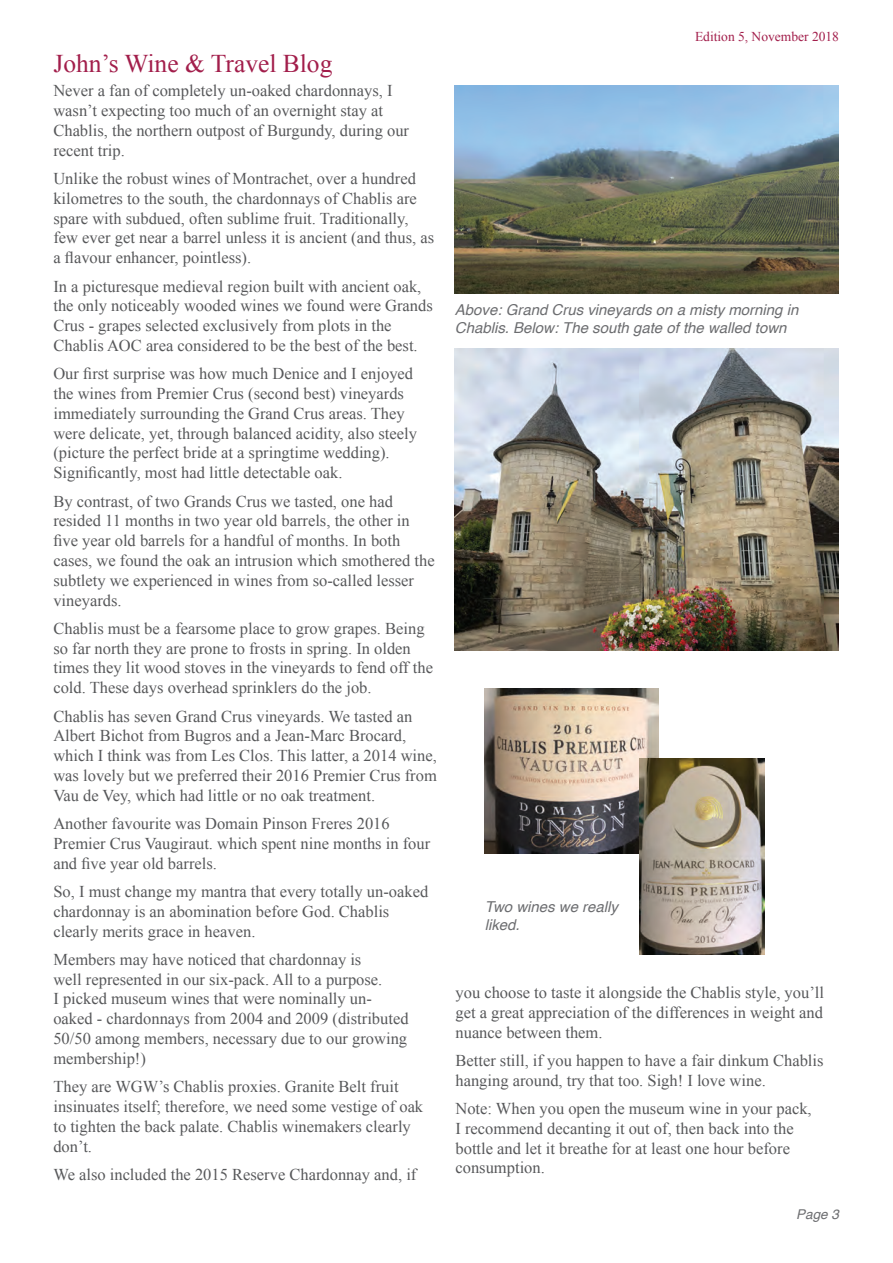
<style>
.page{position:relative;width:893px;height:1263px;background:#fff}
.page>*{position:absolute;margin:0;border:0;box-sizing:border-box;transform-origin:0 0}
.t1{font:25.5px "Times New Roman";color:#a21e4b}
.t2{font:16.5px/19.8px "Times New Roman";color:#57585a}
.t3{font:italic 15px/18px "Helvetica";color:#6c6d70}
.t4{font:13.5px "Times New Roman";color:#a21e4b}
.t5{font:italic 13.5px "Helvetica";color:#6c6d70}
</style>
<div class="page">
<img style="left:485px;top:688px;width:173px;height:165px">
<img style="left:639px;top:758px;width:126px;height:196px">
<img style="left:455px;top:86px;width:384px;height:207px">
<img style="left:455px;top:349px;width:383px;height:302px">
<h1 class="t1" style="left:53px;top:46px;width:281px">John’s Wine &amp; Travel Blog</h1>
<p class="t2" style="left:53px;top:81px;width:357px">Never a fan of completely un-oaked chardonnays, I wasn’t expecting too much of an overnight stay at Chablis, the northern outpost of Burgundy, during our recent trip.</p>
<p class="t2" style="left:53px;top:168px;width:382px">Unlike the robust wines of Montrachet, over a hundred kilometres to the south, the chardonnays of Chablis are spare with subdued, often sublime fruit. Traditionally, few ever get near a barrel unless it is ancient (and thus, as a flavour enhancer, pointless).</p>
<p class="t2" style="left:53px;top:276px;width:381px">In a picturesque medieval region built with ancient oak, the only noticeably wooded wines we found were Grands Crus - grapes selected exclusively from plots in the Chablis AOC area considered to be the best of the best.</p>
<p class="t2" style="left:53px;top:363px;width:365px">Our first surprise was how much Denice and I enjoyed the wines from Premier Crus (second best) vineyards immediately surrounding the Grand Crus areas. They were delicate, yet, through balanced acidity, also steely (picture the perfect bride at a springtime wedding).<br>Significantly, most had little detectable oak.</p>
<p class="t2" style="left:53px;top:491px;width:383px">By contrast, of two Grands Crus we tasted, one had resided 11 months in two year old barrels, the other in five year old barrels for a handful of months. In both cases, we found the oak an intrusion which smothered the subtlety we experienced in wines from so-called lesser vineyards.</p>
<p class="t2" style="left:53px;top:618px;width:381px">Chablis must be a fearsome place to grow grapes. Being so far north they are prone to frosts in spring. In olden times they lit wood stoves in the vineyards to fend off the cold. These days overhead sprinklers do the job.</p>
<p class="t2" style="left:53px;top:706px;width:385px">Chablis has seven Grand Crus vineyards. We tasted an Albert Bichot from Bugros and a Jean-Marc Brocard, which I think was from Les Clos. This latter, a 2014 wine, was lovely but we preferred their 2016 Premier Crus from Vau de Vey, which had little or no oak treatment.</p>
<p class="t2" style="left:53px;top:813px;width:378px">Another favourite was Domain Pinson Freres 2016<br>Premier Crus Vaugiraut. which spent nine months in four and five year old barrels.</p>
<p class="t2" style="left:53px;top:881px;width:376px">So, I must change my mantra that every totally un-oaked chardonnay is an abomination before God. Chablis clearly merits grace in heaven.</p>
<p class="t2" style="left:53px;top:949px;width:357px">Members may have noticed that chardonnay is<br>well represented in our six-pack. All to a purpose.<br>I picked museum wines that were nominally un&shy;oaked - chardonnays from 2004 and 2009 (distributed 50/50 among members, necessary due to our growing membership!)</p>
<p class="t2" style="left:53px;top:1076px;width:371px">They are WGW’s Chablis proxies. Granite Belt fruit insinuates itself; therefore, we need some vestige of oak to tighten the back palate. Chablis winemakers clearly don’t.</p>
<p class="t2" style="left:53px;top:1164px;width:364px">We also included the 2015 Reserve Chardonnay and, if</p>
<p class="t4" style="left:695px;top:28px;width:145px">Edition 5, November 2018</p>
<p class="t3" style="left:455px;top:301px;width:345px">Above: Grand Crus vineyards on a misty morning in<br>Chablis. Below: The south gate of the walled town</p>
<p class="t3" style="left:485px;top:898px;width:135px">Two wines we really liked.</p>
<p class="t2" style="left:455px;top:982px;width:370px;text-align:justify">you choose to taste it alongside the Chablis style, you’ll get a great appreciation of the differences in weight and nuance between them.</p>
<p class="t2" style="left:455px;top:1050px;width:370px">Better still, if you happen to have a fair dinkum Chablis hanging around, try that too. Sigh! I love wine.</p>
<p class="t2" style="left:455px;top:1098px;width:358px">Note: When you open the museum wine in your pack, I recommend decanting it out of, then back into the bottle and let it breathe for at least one hour before consumption.</p>
<p class="t5" style="left:796px;top:1204px;width:44px">Page 3</p>
</div>
